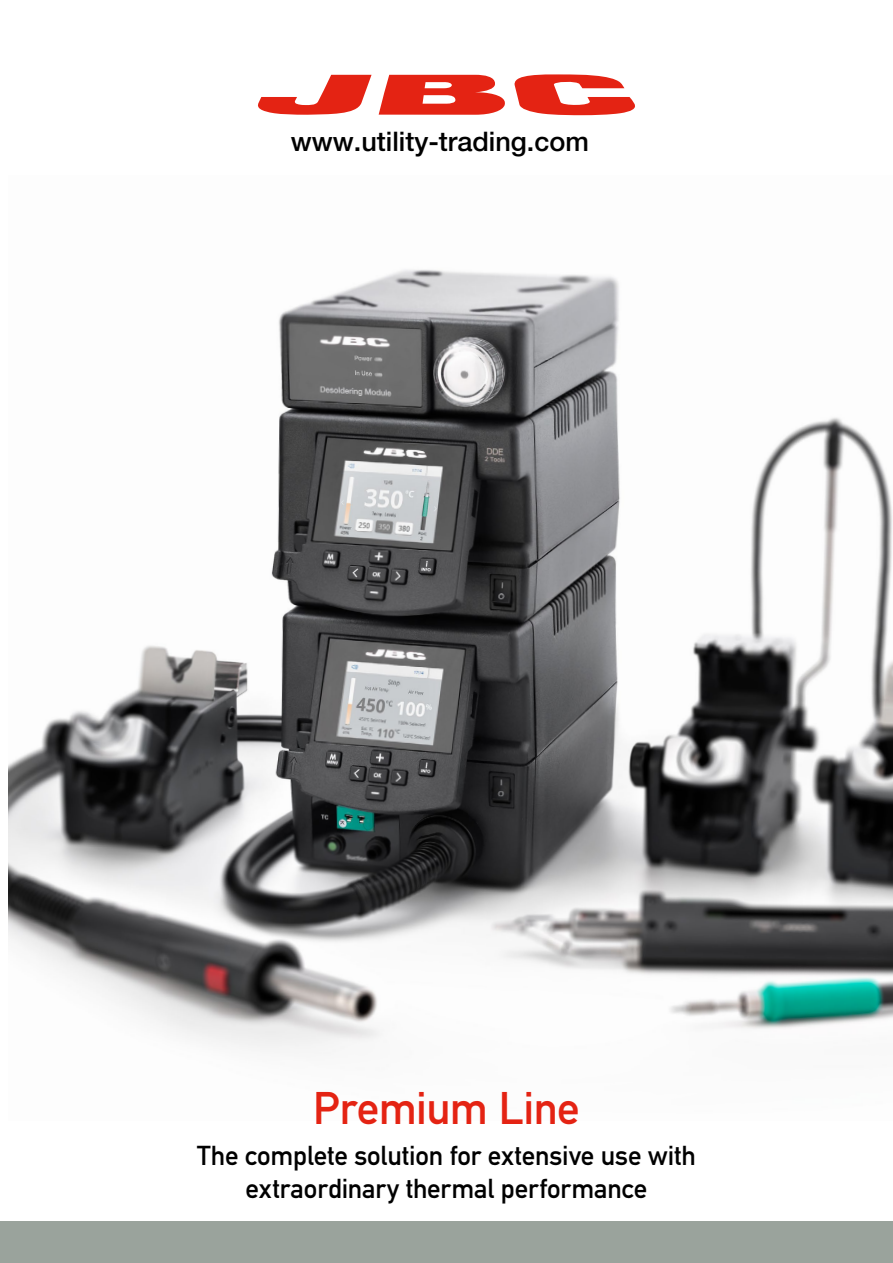
<style>
.page{position:relative;width:893px;height:1263px;background:#fff}
.page>*{position:absolute;margin:0;border:0;box-sizing:border-box;transform-origin:0 0}
.t1{font:45px "DIN Mittelschrift LT Alternate";letter-spacing:-.015em;color:#e42313}
.t2{font:27px "DIN Mittelschrift LT Alternate";letter-spacing:-.005em;color:#000}
.t3{font:500 27px "Helvetica Neue LT Std";color:#000}
</style>
<div class="page">
<img style="left:8px;top:269px;width:885px;height:781px">
<div style="left:0;top:1221px;width:893px;height:42px;background:#9aa39c"></div>
<svg style="left:258px;top:75px;width:114px;height:40px"></svg>
<svg style="left:379px;top:75px;width:126px;height:40px"></svg>
<svg style="left:514px;top:74px;width:121px;height:41px"></svg>
<p class="t3" style="left:291px;top:125px;width:300px">www.utility-trading.com</p>
<p class="t1" style="left:313px;top:1082px;width:268px">Premium Line</p>
<p class="t2" style="left:197px;top:1140px;width:500px">The complete solution for extensive use with</p>
<p class="t2" style="left:246px;top:1173px;width:403px">extraordinary thermal performance</p>
</div>
